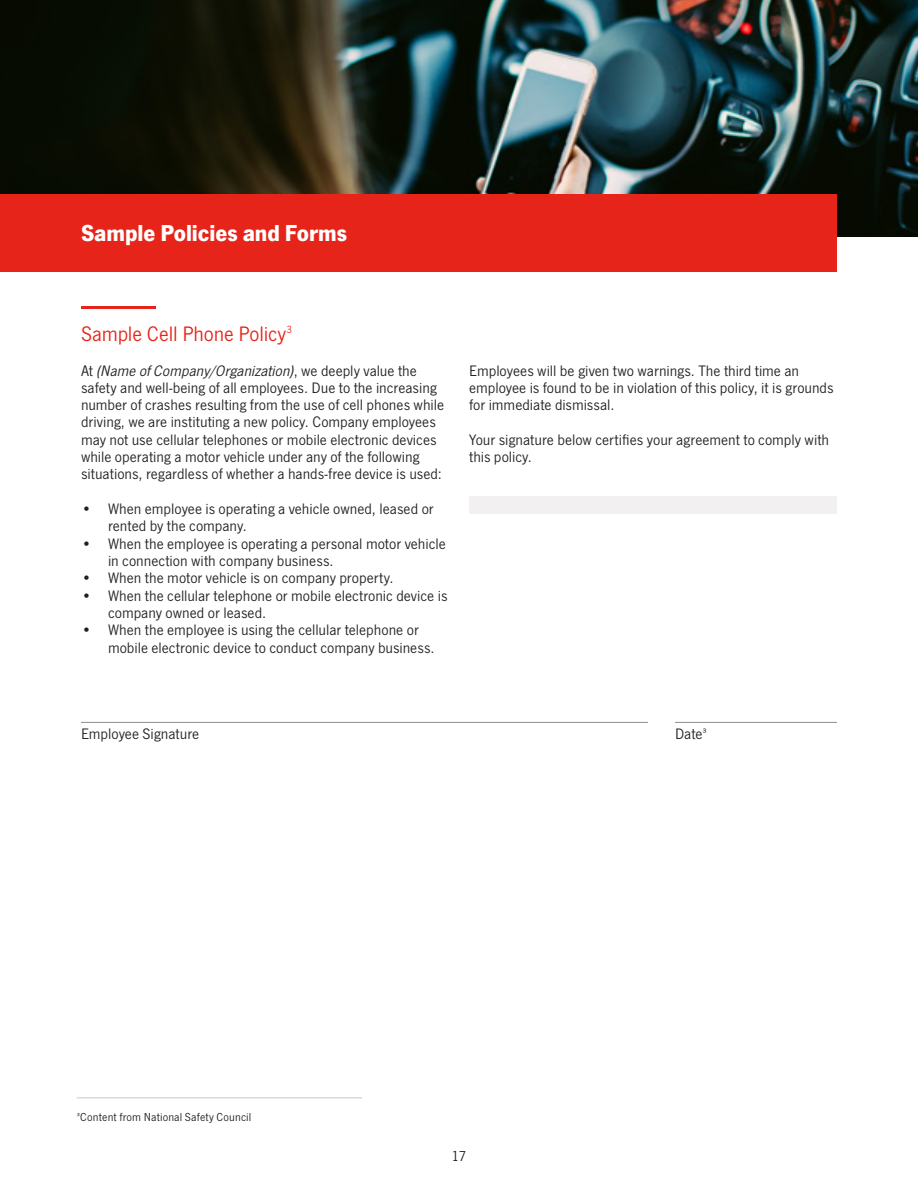
<style>
.page{position:relative;width:918px;height:1188px;background:#fff}
.page>*{position:absolute;margin:0;border:0;box-sizing:border-box;transform-origin:0 0}
.headline_-_small{font:700 24px "SF News Gothic";color:#fff}
.body{font:21.75px "SF News Gothic";letter-spacing:-.01em;color:#e72419}
.body-2{font:15.75px/17.2px "SF News Gothic";color:#231f20}
.t1{font:15px "SF News Gothic";color:#231f20}
.body-3{font:12px "SF News Gothic";letter-spacing:.01em;color:#231f20}
.s1{font-style:italic}
</style>
<div class="page">
<img style="left:0;top:0;width:918px;height:237px">
<div style="left:0;top:194px;width:837px;height:78px;background:#e72419"></div>
<hr style="left:81px;top:306px;width:75px;height:2px;background:#e72419">
<div style="left:469px;top:497px;width:368px;height:17px;background:#f3f0f1"></div>
<hr style="left:77px;top:1098px;width:285px;height:1px;background:#c7c8ca">
<hr style="left:81px;top:722px;width:567px;height:1px;background:#8a8c8f">
<hr style="left:675px;top:722px;width:162px;height:1px;background:#8a8c8f">
<p class="headline_-_small" style="left:81px;top:219px;width:268px">Sample Policies and Forms</p>
<p class="body" style="left:81px;top:322px;width:213px">Sample Cell Phone Policy<sup>3</sup></p>
<p class="body-2" style="left:81px;top:362px;width:365px">At <span class="s1">(Name of Company/Organization)</span>, we deeply value the safety and well-being of all employees. Due to the increasing number of crashes resulting from the use of cell phones while driving, we are instituting a new policy. Company employees may not use cellular telephones or mobile electronic devices while operating a motor vehicle under any of the following situations, regardless of whether a hands-free device is used:</p>
<p class="body-2" style="left:108px;top:501px;width:327px;text-indent:-27px">• When employee is operating a vehicle owned, leased or rented by the company.</p>
<p class="body-2" style="left:108px;top:535px;width:339px;text-indent:-27px">• When the employee is operating a personal motor vehicle in connection with company business.</p>
<p class="body-2" style="left:81px;top:570px;width:314px">• When the motor vehicle is on company property.</p>
<p class="body-2" style="left:108px;top:587px;width:341px;text-indent:-27px">• When the cellular telephone or mobile electronic device is company owned or leased.</p>
<p class="body-2" style="left:108px;top:622px;width:328px;text-indent:-27px">• When the employee is using the cellular telephone or mobile electronic device to conduct company business.</p>
<p class="body-2" style="left:469px;top:362px;width:366px">Employees will be given two warnings. The third time an employee is found to be in violation of this policy, it is grounds for immediate dismissal.</p>
<p class="body-2" style="left:469px;top:431px;width:362px">Your signature below certifies your agreement to comply with this policy.</p>
<p class="body-2" style="left:81px;top:726px;width:120px">Employee Signature</p>
<p class="body-2" style="left:675px;top:726px;width:33px">Date3</p>
<p class="body-3" style="left:77px;top:1110px;width:176px">3Content from National Safety Council</p>
<p class="t1" style="left:451px;top:1148px;width:17px">17</p>
</div>
